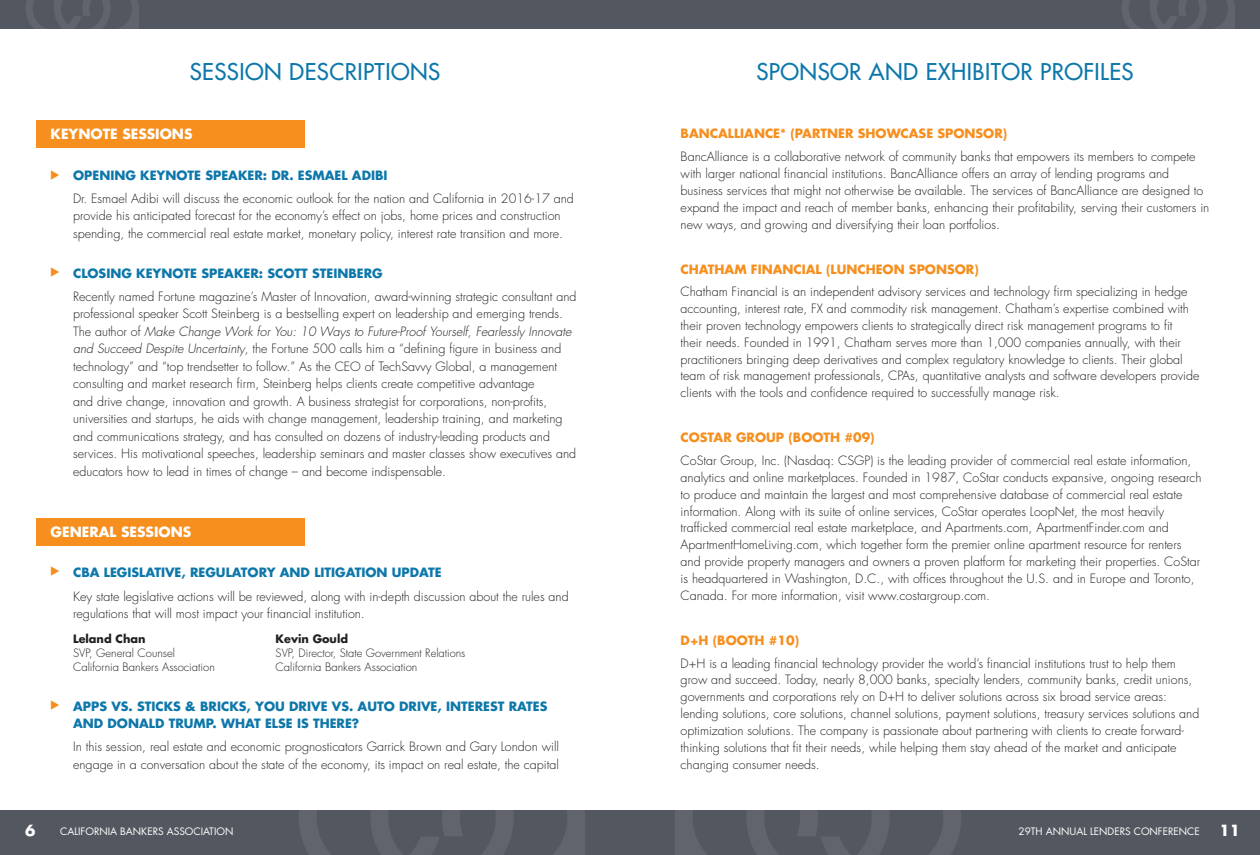
<style>
.page{position:relative;width:1260px;height:855px;background:#fff}
.page>*{position:absolute;margin:0;border:0;box-sizing:border-box;transform-origin:0 0}
.At_A_Glance_Date{font:500 22.5px "Futura Std";letter-spacing:.02em;color:#0d77aa}
.Headline_1{font:700 15px "Futura Std";color:#fff}
.At_A_Glance_Date-2{font:700 13.75px "Futura Std";color:#fff}
.Keynote_Speaker_Titl{font:300 12.5px/16.9px "Futura Std";color:#231f20}
.Keynote_Speaker_Titl-2{font:700 12.5px/17.5px "Futura Std";color:#0d77aa}
.SPONSOR_TITLE{font:700 12.5px "Futura Std";color:#f68f1e}
.At_A_Glance_Date-3{font:700 12.5px "Futura Std";color:#0d77aa}
.At_A_Glance_Text{font:300 11.25px "Futura Std";color:#231f20}
.At_A_Glance_Text-2{font:700 11.25px "Futura Std";color:#231f20}
.Footer_Text{font:10px "Futura Std";color:#fff}
.s1{font-style:italic}
</style>
<div class="page">
<div style="left:0;top:0;width:630px;height:28px;background:#535860"></div>
<svg style="left:26px;top:0;width:113px;height:28px"></svg>
<div style="left:614px;top:0;width:646px;height:28px;background:#535860"></div>
<svg style="left:1122px;top:0;width:113px;height:28px"></svg>
<div style="left:0;top:810px;width:630px;height:45px;background:#535860"></div>
<svg style="left:299px;top:810px;width:286px;height:45px"></svg>
<div style="left:630px;top:810px;width:630px;height:45px;background:#535860"></div>
<svg style="left:675px;top:810px;width:286px;height:45px"></svg>
<div style="left:37px;top:121px;width:268px;height:27px;background:#f68f1e"></div>
<div style="left:37px;top:519px;width:268px;height:27px;background:#f68f1e"></div>
<p class="At_A_Glance_Date" style="left:190px;top:58px;width:252px">SESSION DESCRIPTIONS</p>
<p class="At_A_Glance_Date-2" style="left:51px;top:125px;width:143px">KEYNOTE SESSIONS</p>
<p class="At_A_Glance_Date-3" style="left:73px;top:167px;width:316px">OPENING KEYNOTE SPEAKER: DR. ESMAEL ADIBI</p>
<p class="Keynote_Speaker_Titl" style="left:73px;top:190px;width:502px;line-height:17.5px">Dr. Esmael Adibi will discuss the economic outlook for the nation and California in 2016-17 and provide his anticipated forecast for the economy’s effect on jobs, home prices and construction spending, the commercial real estate market, monetary policy, interest rate transition and more.</p>
<p class="Keynote_Speaker_Titl-2" style="left:73px;top:264px;width:311px">CLOSING KEYNOTE SPEAKER: SCOTT STEINBERG</p>
<p class="Keynote_Speaker_Titl" style="left:73px;top:288px;width:505px;line-height:17.5px">Recently named Fortune magazine’s Master of Innovation, award-winning strategic consultant and professional speaker Scott Steinberg is a bestselling expert on leadership and emerging trends.<br>The author of <span class="s1">Make Change Work for You: 10 Ways to Future-Proof Yourself, Fearlessly Innovate and Succeed Despite Uncertainty</span>, the Fortune 500 calls him a “defining figure in business and technology” and “top trendsetter to follow.” As the CEO of TechSavvy Global, a management consulting and market research firm, Steinberg helps clients create competitive advantage<br>and drive change, innovation and growth. A business strategist for corporations, non-profits, universities and startups, he aids with change management, leadership training, and marketing and communications strategy, and has consulted on dozens of industry-leading products and services. His motivational speeches, leadership seminars and master classes show executives and educators how to lead in times of change – and become indispensable.</p>
<p class="At_A_Glance_Date-2" style="left:51px;top:523px;width:142px">GENERAL SESSIONS</p>
<p class="Keynote_Speaker_Titl-2" style="left:73px;top:564px;width:370px">CBA LEGISLATIVE, REGULATORY AND LITIGATION UPDATE</p>
<p class="Keynote_Speaker_Titl" style="left:73px;top:588px;width:497px;line-height:17.5px">Key state legislative actions will be reviewed, along with in-depth discussion about the rules and regulations that will most impact your financial institution.</p>
<p class="At_A_Glance_Text-2" style="left:73px;top:631px;width:74px">Leland Chan</p>
<p class="At_A_Glance_Text-2" style="left:276px;top:631px;width:74px">Kevin Gould</p>
<p class="At_A_Glance_Text" style="left:73px;top:646px;width:104px">SVP, General Counsel</p>
<p class="At_A_Glance_Text" style="left:276px;top:646px;width:191px">SVP, Director, State Government Relations</p>
<p class="At_A_Glance_Text" style="left:73px;top:660px;width:143px">California Bankers Association</p>
<p class="At_A_Glance_Text" style="left:276px;top:660px;width:143px">California Bankers Association</p>
<p class="Keynote_Speaker_Titl-2" style="left:73px;top:697px;width:476px">APPS VS. STICKS &amp; BRICKS, YOU DRIVE VS. AUTO DRIVE, INTEREST RATES<br>AND DONALD TRUMP. WHAT ELSE IS THERE?</p>
<p class="Keynote_Speaker_Titl" style="left:73px;top:738px;width:487px;line-height:17.5px">In this session, real estate and economic prognosticators Garrick Brown and Gary London will engage in a conversation about the state of the economy, its impact on real estate, the capital</p>
<p class="At_A_Glance_Date" style="left:756px;top:58px;width:379px">SPONSOR AND EXHIBITOR PROFILES</p>
<p class="SPONSOR_TITLE" style="left:681px;top:125px;width:328px">BANCALLIANCE* (PARTNER SHOWCASE SPONSOR)</p>
<p class="Keynote_Speaker_Titl" style="left:681px;top:148px;width:530px">BancAlliance is a collaborative network of community banks that empowers its members to compete with larger national financial institutions. BancAlliance offers an array of lending programs and business services that might not otherwise be available. The services of BancAlliance are designed to expand the impact and reach of member banks, enhancing their profitability, serving their customers in new ways, and growing and diversifying their loan portfolios.</p>
<p class="SPONSOR_TITLE" style="left:681px;top:261px;width:300px">CHATHAM FINANCIAL (LUNCHEON SPONSOR)</p>
<p class="Keynote_Speaker_Titl" style="left:681px;top:283px;width:520px">Chatham Financial is an independent advisory services and technology firm specializing in hedge accounting, interest rate, FX and commodity risk management. Chatham’s expertise combined with their proven technology empowers clients to strategically direct risk management programs to fit<br>their needs. Founded in 1991, Chatham serves more than 1,000 companies annually, with their practitioners bringing deep derivatives and complex regulatory knowledge to clients. Their global team of risk management professionals, CPAs, quantitative analysts and software developers provide clients with the tools and confidence required to successfully manage risk.</p>
<p class="SPONSOR_TITLE" style="left:681px;top:429px;width:196px">COSTAR GROUP (BOOTH #09)</p>
<p class="Keynote_Speaker_Titl" style="left:681px;top:452px;width:523px">CoStar Group, Inc. (Nasdaq: CSGP) is the leading provider of commercial real estate information, analytics and online marketplaces. Founded in 1987, CoStar conducts expansive, ongoing research to produce and maintain the largest and most comprehensive database of commercial real estate information. Along with its suite of online services, CoStar operates LoopNet, the most heavily trafficked commercial real estate marketplace, and Apartments.com, ApartmentFinder.com and ApartmentHomeLiving.com, which together form the premier online apartment resource for renters and provide property managers and owners a proven platform for marketing their properties. CoStar is headquartered in Washington, D.C., with offices throughout the U.S. and in Europe and Toronto, Canada. For more information, visit www.costargroup.com.</p>
<p class="SPONSOR_TITLE" style="left:681px;top:632px;width:120px">D+H (BOOTH #10)</p>
<p class="Keynote_Speaker_Titl" style="left:681px;top:655px;width:520px">D+H is a leading financial technology provider the world’s financial institutions trust to help them grow and succeed. Today, nearly 8,000 banks, specialty lenders, community banks, credit unions, governments and corporations rely on D+H to deliver solutions across six broad service areas: lending solutions, core solutions, channel solutions, payment solutions, treasury services solutions and optimization solutions. The company is passionate about partnering with clients to create forward&shy;thinking solutions that fit their needs, while helping them stay ahead of the market and anticipate changing consumer needs.</p>
<p class="Headline_1" style="left:25px;top:821px;width:12px">6</p>
<p class="Footer_Text" style="left:60px;top:825px;width:175px">CALIFORNIA BANKERS ASSOCIATION</p>
<p class="Footer_Text" style="left:1019px;top:825px;width:183px">29TH ANNUAL LENDERS CONFERENCE</p>
<p class="Headline_1" style="left:1220px;top:821px;width:22px">11</p>
</div>
